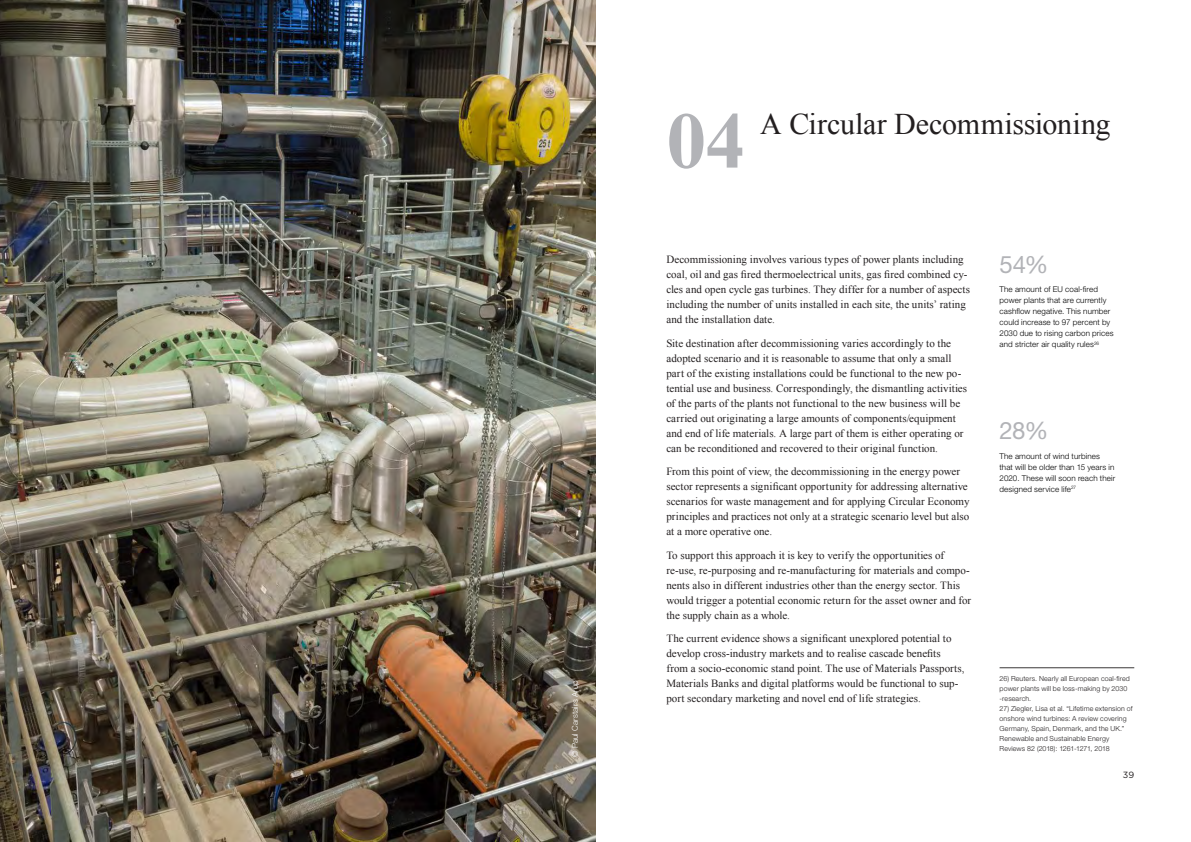
<style>
.page{position:relative;width:1191px;height:842px;background:#fff}
.page>*{position:absolute;margin:0;border:0;box-sizing:border-box;transform-origin:0 0}
.t1{font:700 80px "Times New Roman";color:#b2b3b7}
.t2{font:30px "Times New Roman";letter-spacing:-.005em;color:#231f20}
.t3{font:24px "Helvetica Neue LT Std";color:#b2b3b7}
.t4{font:11px/15px "Times New Roman";color:#231f20}
.t5{font:9px "Gotham Rounded";color:#231f20}
.t6{font:300 8px/11px "Helvetica Neue LT Std";letter-spacing:.015em;color:#000}
.t7{font:300 8px "Helvetica Neue LT Std";letter-spacing:.015em;color:#fff}
.t8{font:300 7px/10px "Helvetica Neue LT Std";letter-spacing:.02em;color:#231f20}
</style>
<div class="page">
<hr style="left:595px;top:0;width:1px;height:842px;background:#231f20">
<img style="left:0;top:0;width:595px;height:842px">
<hr style="left:999px;top:668px;width:135px;height:1px;background:#231f20">
<p class="t7" style="left:570px;top:757px;width:78px;rotate:-90deg">© Paul Carstairs Arup</p>
<h1 class="t1" style="left:666px;top:85px;width:81px">04</h1>
<h2 class="t2" style="left:760px;top:104px;width:352px">A Circular Decommissioning</h2>
<p class="t4" style="left:666px;top:252px;width:305px">Decommissioning involves various types of power plants including coal, oil and gas fired thermoelectrical units, gas fired combined cy&shy;cles and open cycle gas turbines. They differ for a number of aspects including the number of units installed in each site, the units’ rating and the installation date.</p>
<p class="t4" style="left:666px;top:335px;width:302px">Site destination after decommissioning varies accordingly to the adopted scenario and it is reasonable to assume that only a small part of the existing installations could be functional to the new po&shy;tential use and business. Correspondingly, the dismantling activities of the parts of the plants not functional to the new business will be carried out originating a large amounts of components/equipment and end of life materials. A large part of them is either operating or can be reconditioned and recovered to their original function.</p>
<p class="t4" style="left:666px;top:464px;width:305px">From this point of view, the decommissioning in the energy power sector represents a significant opportunity for addressing alternative scenarios for waste management and for applying Circular Economy principles and practices not only at a strategic scenario level but also at a more operative one.</p>
<p class="t4" style="left:666px;top:547px;width:306px">To support this approach it is key to verify the opportunities of re-use, re-purposing and re-manufacturing for materials and compo&shy;nents also in different industries other than the energy sector. This would trigger a potential economic return for the asset owner and for the supply chain as a whole.</p>
<p class="t4" style="left:666px;top:631px;width:300px">The current evidence shows a significant unexplored potential to develop cross-industry markets and to realise cascade benefits from a socio-economic stand point. The use of Materials Passports, Materials Banks and digital platforms would be functional to sup&shy;port secondary marketing and novel end of life strategies.</p>
<h3 class="t3" style="left:999px;top:250px;width:50px">54%</h3>
<p class="t6" style="left:999px;top:284px;width:116px">The amount of EU coal-fired power plants that are currently cashflow negative. This number could increase to 97 percent by<br>2030 due to rising carbon prices and stricter air quality rules<sup>26</sup></p>
<h3 class="t3" style="left:999px;top:416px;width:50px">28%</h3>
<p class="t6" style="left:999px;top:450px;width:117px">The amount of wind turbines that will be older than 15 years in<br>2020. These will soon reach their designed service life<sup>27</sup></p>
<p class="t8" style="left:999px;top:673px;width:132px">26) Reuters. Nearly all European coal-fired power plants will be loss-making by 2030 -research.</p>
<p class="t8" style="left:999px;top:703px;width:135px">27) Ziegler, Lisa et al. “Lifetime extension of onshore wind turbines: A review covering Germany, Spain, Denmark, and the UK.” Renewable and Sustainable Energy Reviews 82 (2018): 1261-1271, 2018</p>
<p class="t5" style="left:1122px;top:769px;width:13px">39</p>
</div>
